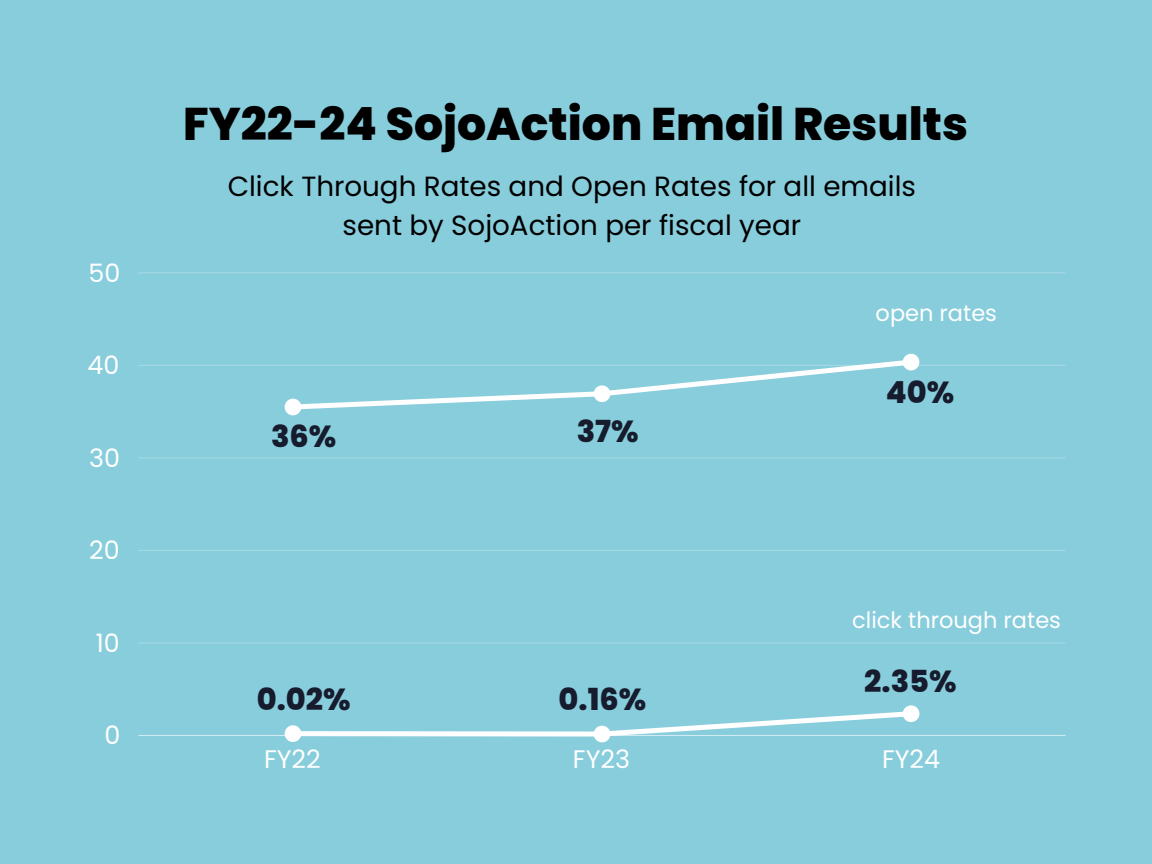
<style>
.page{position:relative;width:1152px;height:864px;background:#88cddc}
.page>*{position:absolute;margin:0;border:0;box-sizing:border-box;transform-origin:0 0}
.t1{font:800 45.75px "Poppins";color:#000}
.t2{font:800 30.3px "Poppins";color:#161c2d}
.t3{font:27.75px/38.2px "Poppins";color:#000;text-align:center}
.t4{font:25.35px "Poppins";color:#fff}
.t5{font:22.5px "Poppins";color:#fff}
</style>
<div class="page">
<hr style="left:138px;top:735px;width:928px;height:1px;background:#cfebf1">
<hr style="left:138px;top:642px;width:928px;height:2px;background:#97d3e0">
<hr style="left:138px;top:550px;width:928px;height:1px;background:#a5d9e4">
<hr style="left:138px;top:457px;width:928px;height:1px;background:#9bd5e1">
<hr style="left:138px;top:365px;width:928px;height:1px;background:#a3d8e4">
<hr style="left:138px;top:272px;width:928px;height:1px;background:#9dd6e2">
<div style="left:293px;top:731px;width:309px;height:6px;background:#fff"></div>
<svg style="left:285px;top:354px;width:634px;height:61px"></svg>
<svg style="left:285px;top:725px;width:16px;height:17px"></svg>
<svg style="left:594px;top:705px;width:325px;height:37px"></svg>
<p class="t4" style="left:89px;top:255px;width:33px">50</p>
<p class="t4" style="left:88px;top:348px;width:33px">40</p>
<p class="t4" style="left:89px;top:440px;width:32px">30</p>
<p class="t4" style="left:89px;top:533px;width:32px">20</p>
<p class="t4" style="left:96px;top:625px;width:26px">10</p>
<p class="t4" style="left:104px;top:718px;width:17px">0</p>
<h1 class="t1" style="left:183px;top:92px;width:786px">FY22-24 SojoAction Email Results</h1>
<h3 class="t3" style="left:228px;top:167px;width:690px">Click Through Rates and Open Rates for all emails sent by SojoAction per fiscal year</h3>
<p class="t5" style="left:876px;top:298px;width:123px">open rates</p>
<p class="t2" style="left:271px;top:415px;width:67px">36%</p>
<h2 class="t2" style="left:577px;top:410px;width:63px">37%</h2>
<h2 class="t2" style="left:257px;top:678px;width:95px">0.02%</h2>
<h2 class="t2" style="left:559px;top:678px;width:89px">0.16%</h2>
<h2 class="t2" style="left:886px;top:371px;width:70px">40%</h2>
<h2 class="t5" style="left:852px;top:604px;width:210px">click through rates</h2>
<h2 class="t2" style="left:864px;top:660px;width:94px">2.35%</h2>
<p class="t4" style="left:264px;top:742px;width:58px">FY22</p>
<p class="t4" style="left:573px;top:742px;width:59px">FY23</p>
<p class="t4" style="left:882px;top:742px;width:60px">FY24</p>
</div>
